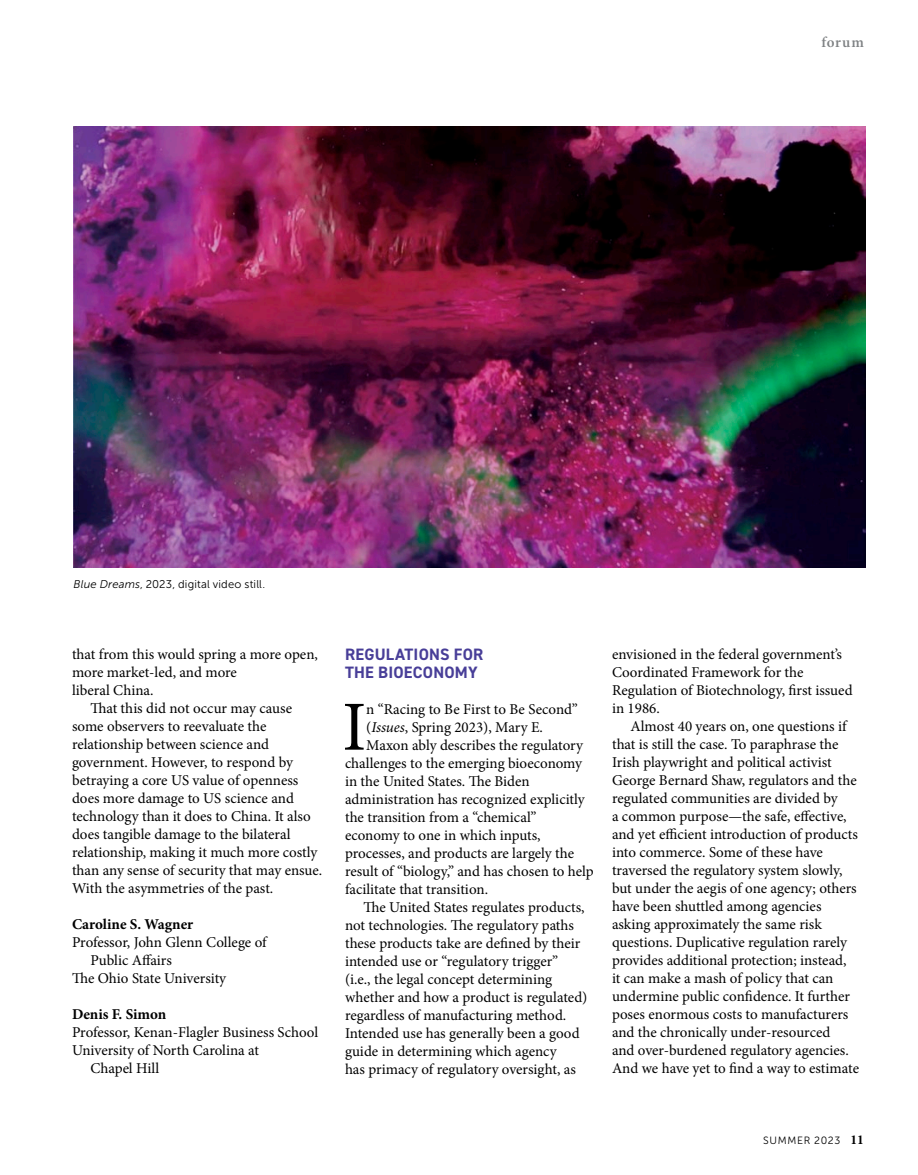
<style>
.page{position:relative;width:918px;height:1175px;background:#fff}
.page>*{position:absolute;margin:0;border:0;box-sizing:border-box;transform-origin:0 0}
.t1{font:70.35px "Minion Pro";color:#000}
.t2{font:700 16.5px/18px "DIN2014";letter-spacing:.01em;color:#483e98}
.t3{font:15px/18px "Minion Pro";color:#000}
.t4{font:700 15px "Minion Pro";color:#000}
.t5{font:600 15px "Minion Pro";letter-spacing:.055em;color:#7f8284}
.t6{font:11.25px "Museo Sans 300";letter-spacing:.015em;color:#000}
.t7{font:10.5px "Museo Sans 300";letter-spacing:.065em;color:#000}
.s1{font-style:italic}
.s2{font-family:"Minion Pro";font-weight:700;font-size:13.5px}
</style>
<div class="page">
<img style="left:74px;top:126px;width:791px;height:442px">
<p class="t5" style="left:821px;top:32px;width:44px">forum</p>
<p class="t6" style="left:74px;top:578px;width:193px"><span class="s1">Blue Dreams</span>, 2023, digital video still.</p>
<p class="t3" style="left:72px;top:645px;width:247px">that from this would spring a more open,</p>
<p class="t3" style="left:72px;top:663px;width:166px">more market-led, and more</p>
<p class="t3" style="left:72px;top:681px;width:83px">liberal China.</p>
<p class="t3" style="left:90px;top:699px;width:203px">That this did not occur may cause</p>
<p class="t3" style="left:72px;top:717px;width:196px">some observers to reevaluate the</p>
<p class="t3" style="left:72px;top:735px;width:199px">relationship between science and</p>
<p class="t3" style="left:72px;top:753px;width:223px">government. However, to respond by</p>
<p class="t3" style="left:72px;top:771px;width:228px">betraying a core US value of openness</p>
<p class="t3" style="left:72px;top:789px;width:223px">does more damage to US science and</p>
<p class="t3" style="left:72px;top:807px;width:240px">technology than it does to China. It also</p>
<p class="t3" style="left:72px;top:825px;width:220px">does tangible damage to the bilateral</p>
<p class="t3" style="left:72px;top:843px;width:247px">relationship, making it much more costly</p>
<p class="t3" style="left:72px;top:861px;width:252px">than any sense of security that may ensue.</p>
<p class="t3" style="left:72px;top:879px;width:203px">With the asymmetries of the past.</p>
<p class="t4" style="left:72px;top:914px;width:123px">Caroline S. Wagner</p>
<p class="t3" style="left:72px;top:933px;width:196px">Professor, John Glenn College of</p>
<p class="t3" style="left:90px;top:951px;width:83px">Public Affairs</p>
<p class="t3" style="left:72px;top:969px;width:156px">The Ohio State University</p>
<p class="t4" style="left:72px;top:1004px;width:96px">Denis F. Simon</p>
<p class="t3" style="left:72px;top:1023px;width:248px">Professor, Kenan-Flagler Business School</p>
<p class="t3" style="left:72px;top:1041px;width:189px">University of North Carolina at</p>
<p class="t3" style="left:90px;top:1059px;width:70px">Chapel Hill</p>
<p class="t2" style="left:345px;top:644px;width:140px">REGULATIONS FOR<br>THE BIOECONOMY</p>
<h1 class="t1" style="left:342px;top:680px;width:26px">I</h1>
<p class="t3" style="left:366px;top:700px;width:213px">n “Racing to Be First to Be Second”</p>
<p class="t3" style="left:366px;top:718px;width:178px">(<span class="s1">Issues</span>, Spring 2023), Mary E.</p>
<p class="t3" style="left:366px;top:736px;width:218px">Maxon ably describes the regulatory</p>
<p class="t3" style="left:345px;top:754px;width:239px">challenges to the emerging bioeconomy</p>
<p class="t3" style="left:345px;top:772px;width:186px">in the United States. The Biden</p>
<p class="t3" style="left:345px;top:790px;width:241px">administration has recognized explicitly</p>
<p class="t3" style="left:345px;top:808px;width:193px">the transition from a “chemical”</p>
<p class="t3" style="left:345px;top:826px;width:197px">economy to one in which inputs,</p>
<p class="t3" style="left:345px;top:844px;width:231px">processes, and products are largely the</p>
<p class="t3" style="left:345px;top:862px;width:250px">result of “biology,” and has chosen to help</p>
<p class="t3" style="left:345px;top:880px;width:145px">facilitate that transition.</p>
<p class="t3" style="left:363px;top:898px;width:223px">The United States regulates products,</p>
<p class="t3" style="left:345px;top:916px;width:231px">not technologies. The regulatory paths</p>
<p class="t3" style="left:345px;top:934px;width:237px">these products take are defined by their</p>
<p class="t3" style="left:345px;top:952px;width:215px">intended use or “regulatory trigger”</p>
<p class="t3" style="left:345px;top:970px;width:209px">(i.e., the legal concept determining</p>
<p class="t3" style="left:345px;top:988px;width:244px">whether and how a product is regulated)</p>
<p class="t3" style="left:345px;top:1006px;width:223px">regardless of manufacturing method.</p>
<p class="t3" style="left:345px;top:1024px;width:236px">Intended use has generally been a good</p>
<p class="t3" style="left:345px;top:1042px;width:213px">guide in determining which agency</p>
<p class="t3" style="left:345px;top:1060px;width:232px">has primacy of regulatory oversight, as</p>
<p class="t3" style="left:612px;top:645px;width:242px">envisioned in the federal government’s<br>Coordinated Framework for the<br>Regulation of Biotechnology, first issued in 1986.</p>
<p class="t3" style="left:612px;top:717px;width:249px;text-indent:18px">Almost 40 years on, one questions if that is still the case. To paraphrase the Irish playwright and political activist George Bernard Shaw, regulators and the regulated communities are divided by<br>a common purpose—the safe, effective, and yet efficient introduction of products into commerce. Some of these have traversed the regulatory system slowly, but under the aegis of one agency; others have been shuttled among agencies asking approximately the same risk questions. Duplicative regulation rarely provides additional protection; instead,<br>it can make a mash of policy that can undermine public confidence. It further poses enormous costs to manufacturers and the chronically under-resourced<br>and over-burdened regulatory agencies.<br>And we have yet to find a way to estimate</p>
<p class="t7" style="left:763px;top:1135px;width:102px">SUMMER 2023 <span class="s2">11</span></p>
</div>
